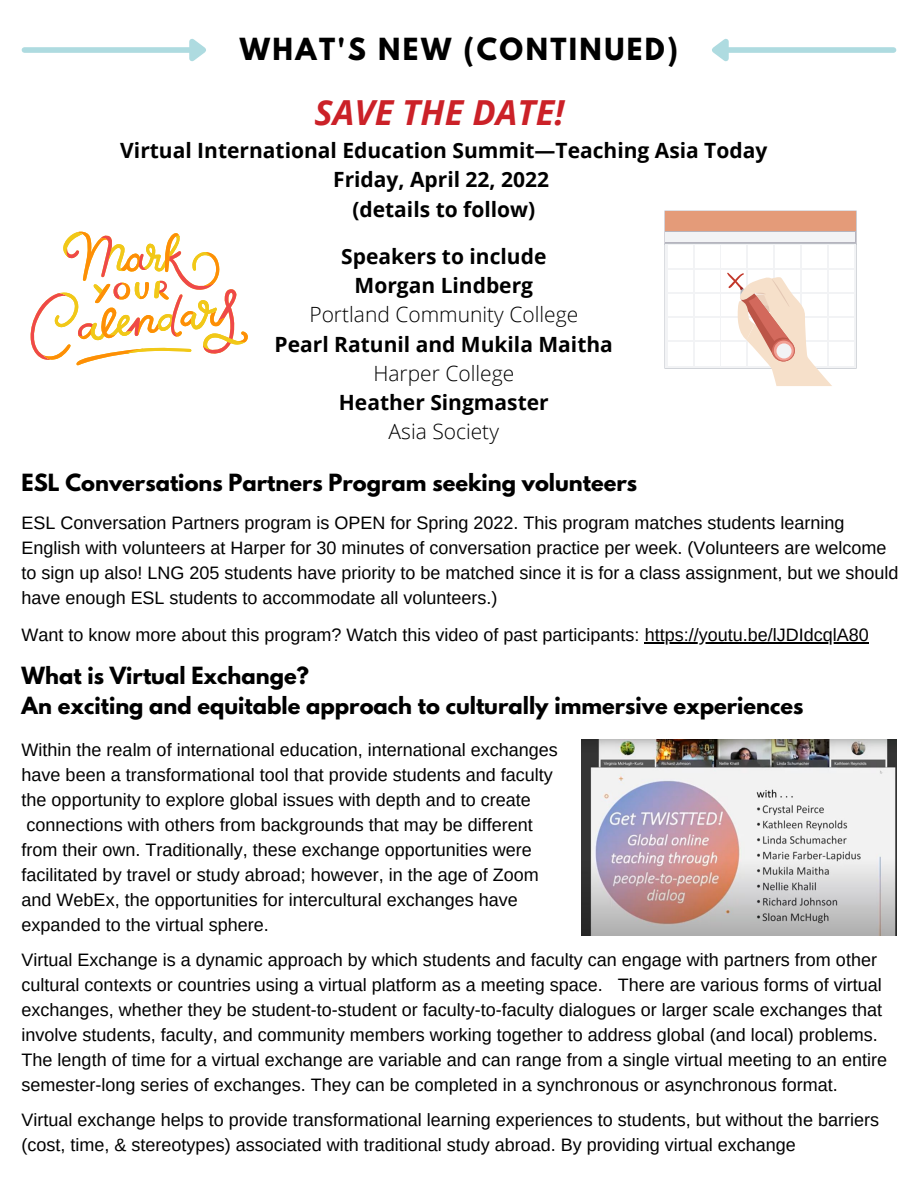
<style>
.page{position:relative;width:918px;height:1188px;background:#fff}
.page>*{position:absolute;margin:0;border:0;box-sizing:border-box;transform-origin:0 0}
.t1{font:italic 700 34.5px "Open Sans";color:#cb2128}
.t2{font:700 27px "League Spartan";letter-spacing:.09em;color:#000}
.t3{font:700 21px "Open Sans";color:#000}
.t4{font:700 21px "League Spartan";color:#000}
.t5{font:300 21px "Open Sans";color:#000}
.t6{font:18px/25px "Arimo";color:#000}
</style>
<div class="page">
<div style="left:24px;top:47px;width:165px;height:6px;background:#aedbe0"></div>
<svg style="left:184px;top:38px;width:22px;height:24px"></svg>
<div style="left:729px;top:47px;width:165px;height:6px;background:#aedbe0"></div>
<svg style="left:712px;top:39px;width:22px;height:23px"></svg>
<img style="left:581px;top:739px;width:315px;height:197px">
<hr style="left:645px;top:642px;width:224px;height:2px;background:#000">
<svg style="left:664px;top:211px;width:193px;height:175px"></svg>
<svg style="left:774px;top:341px;width:20px;height:20px"></svg>
<div style="left:777px;top:343px;width:15px;height:16px;background:#f2f3f5;border-radius:50%"></div>
<div style="left:666px;top:233px;width:189px;height:9px;background:#f2f3f5"></div>
<svg style="left:30px;top:232px;width:218px;height:133px"></svg>
<p class="t2" style="left:240px;top:36px;width:440px">WHAT'S NEW (CONTINUED)</p>
<p class="t1" style="left:314px;top:89px;width:251px">SAVE THE DATE!</p>
<p class="t3" style="left:120px;top:136px;width:649px">Virtual International Education Summit—Teaching Asia Today</p>
<p class="t3" style="left:333px;top:165px;width:217px">Friday, April 22, 2022</p>
<p class="t3" style="left:352px;top:194px;width:184px">(details to follow)</p>
<p class="t3" style="left:341px;top:241px;width:207px">Speakers to include</p>
<p class="t3" style="left:355px;top:271px;width:180px">Morgan Lindberg</p>
<p class="t5" style="left:309px;top:300px;width:270px">Portland Community College</p>
<p class="t3" style="left:275px;top:329px;width:340px">Pearl Ratunil and Mukila Maitha</p>
<p class="t5" style="left:373px;top:358px;width:142px">Harper College</p>
<p class="t3" style="left:339px;top:388px;width:211px">Heather Singmaster</p>
<p class="t5" style="left:389px;top:417px;width:112px">Asia Society</p>
<p class="t4" style="left:22px;top:472px;width:617px">ESL Conversations Partners Program seeking volunteers</p>
<p class="t6" style="left:22px;top:510px;width:878px">ESL Conversation Partners program is OPEN for Spring 2022. This program matches students learning English with volunteers at Harper for 30 minutes of conversation practice per week. (Volunteers are welcome to sign up also! LNG 205 students have priority to be matched since it is for a class assignment, but we should have enough ESL students to accommodate all volunteers.)</p>
<p class="t6" style="left:22px;top:622px;width:849px">Want to know more about this program? Watch this video of past participants: https://youtu.be/lJDIdcqlA80</p>
<p class="t4" style="left:22px;top:665px;width:289px">What is Virtual Exchange?</p>
<p class="t4" style="left:22px;top:695px;width:783px">An exciting and equitable approach to culturally immersive experiences</p>
<p class="t6" style="left:22px;top:737px;width:538px">Within the realm of international education, international exchanges</p>
<p class="t6" style="left:22px;top:762px;width:533px">have been a transformational tool that provide students and faculty</p>
<p class="t6" style="left:22px;top:787px;width:511px">the opportunity to explore global issues with depth and to create</p>
<p class="t6" style="left:27px;top:812px;width:508px">connections with others from backgrounds that may be different</p>
<p class="t6" style="left:22px;top:837px;width:512px">from their own. Traditionally, these exchange opportunities were</p>
<p class="t6" style="left:22px;top:862px;width:519px">facilitated by travel or study abroad; however, in the age of Zoom</p>
<p class="t6" style="left:22px;top:887px;width:498px">and WebEx, the opportunities for intercultural exchanges have</p>
<p class="t6" style="left:22px;top:912px;width:249px">expanded to the virtual sphere.</p>
<p class="t6" style="left:22px;top:947px;width:867px">Virtual Exchange is a dynamic approach by which students and faculty can engage with partners from other cultural contexts or countries using a virtual platform as a meeting space. There are various forms of virtual exchanges, whether they be student-to-student or faculty-to-faculty dialogues or larger scale exchanges that involve students, faculty, and community members working together to address global (and local) problems.<br>The length of time for a virtual exchange are variable and can range from a single virtual meeting to an entire semester-long series of exchanges. They can be completed in a synchronous or asynchronous format.</p>
<p class="t6" style="left:22px;top:1107px;width:859px">Virtual exchange helps to provide transformational learning experiences to students, but without the barriers (cost, time, &amp; stereotypes) associated with traditional study abroad. By providing virtual exchange</p>
</div>
